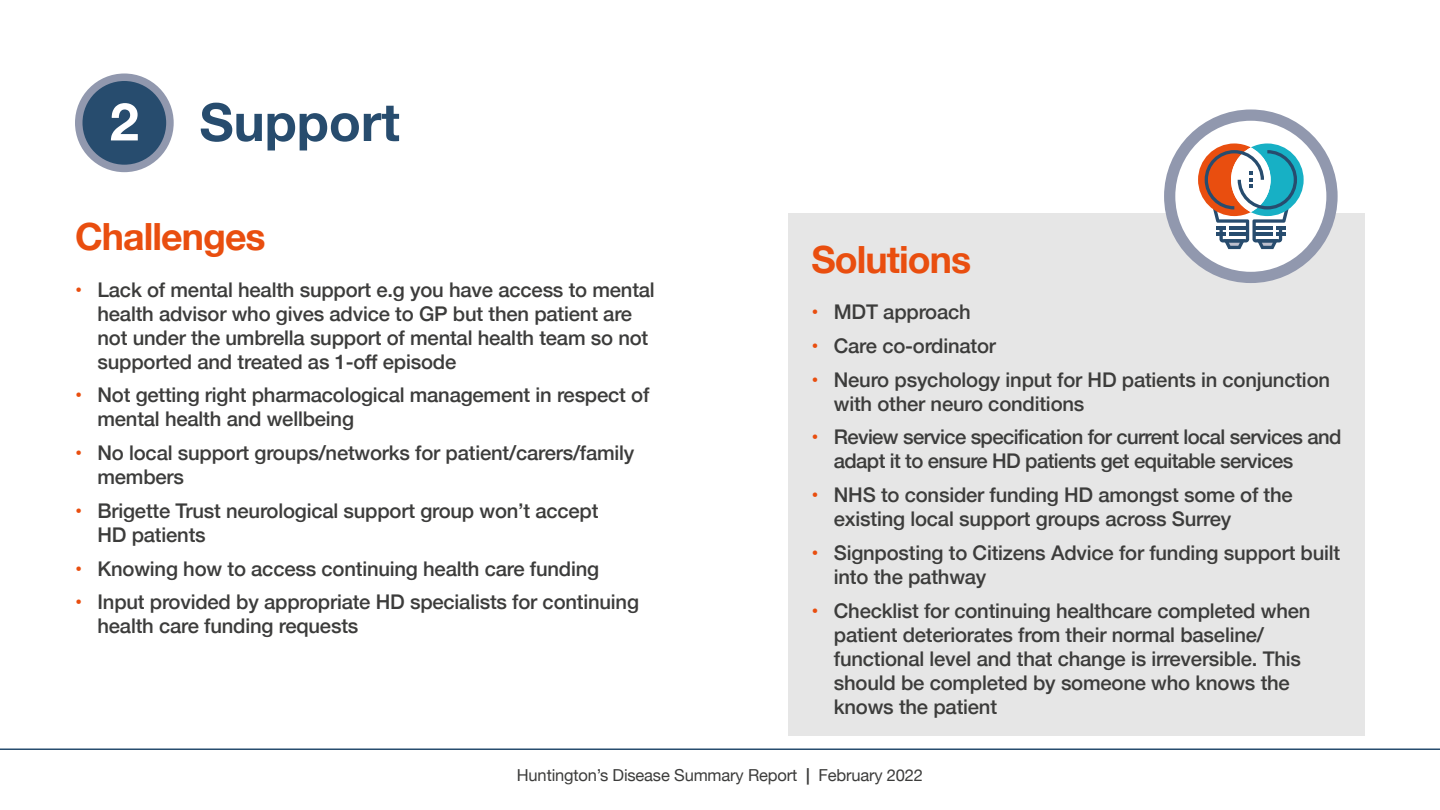
<style>
.page{position:relative;width:1440px;height:810px;background:#fff}
.page>*{position:absolute;margin:0;border:0;box-sizing:border-box;transform-origin:0 0}
.t1{font:700 52.5px "Helvetica Neue";color:#274c6e}
.t2{font:700 37.5px "Helvetica Neue";letter-spacing:-.025em;color:#e94e0f}
.t3{font:500 20.25px/24px "Helvetica Neue";letter-spacing:-.01em;color:#3c3c3b}
.t4{font:500 20.25px/24px "Helvetica Neue";letter-spacing:-.03em;color:#3c3c3b}
.t5{font:16.5px "Helvetica Neue";letter-spacing:-.01em;color:#3c3c3b}
.s1{font-size:52.35px;color:#fff}
.s2{font-weight:700;color:#e94e0f}
.s3{font-weight:700}
</style>
<div class="page">
<div style="left:789px;top:214px;width:576px;height:522px;background:#e6e6e6"></div>
<div style="left:79px;top:77px;width:91px;height:91px;background:#274c6e;border-radius:50%"></div>
<div style="left:75px;top:73px;width:99px;height:99px;border:8px solid #9198ae;border-radius:50%"></div>
<svg style="left:1170px;top:115px;width:162px;height:162px"></svg>
<div style="left:1164px;top:109px;width:174px;height:174px;border:11px solid #9198ae;border-radius:50%"></div>
<svg style="left:1198px;top:143px;width:106px;height:106px"></svg>
<hr style="left:0;top:748px;width:1440px;height:2px;background:#274c6e">
<h1 class="t1" style="left:110px;top:81px;width:292px"><span class="s1">2</span> Support</h1>
<h2 class="t2" style="left:75px;top:207px;width:192px">Challenges</h2>
<p class="t3" style="left:97px;top:276px;width:559px;text-indent:-22px"><span class="s2">•</span> Lack of mental health support e.g you have access to mental health advisor who gives advice to GP but then patient are not under the umbrella support of mental health team so not supported and treated as 1-off episode</p>
<p class="t3" style="left:97px;top:382px;width:553px;text-indent:-22px"><span class="s2">•</span> Not getting right pharmacological management in respect of mental health and wellbeing</p>
<p class="t3" style="left:97px;top:439px;width:538px;text-indent:-22px"><span class="s2">•</span> No local support groups/networks for patient/carers/family members</p>
<p class="t3" style="left:97px;top:497px;width:503px;text-indent:-22px"><span class="s2">•</span> Brigette Trust neurological support group won’t accept<br>HD patients</p>
<p class="t3" style="left:75px;top:555px;width:526px"><span class="s2">•</span> Knowing how to access continuing health care funding</p>
<p class="t3" style="left:97px;top:589px;width:543px;text-indent:-22px"><span class="s2">•</span> Input provided by appropriate HD specialists for continuing health care funding requests</p>
<h2 class="t2" style="left:811px;top:230px;width:161px">Solutions</h2>
<p class="t3" style="left:811px;top:298px;width:161px"><span class="s2">•</span> MDT approach</p>
<p class="t3" style="left:811px;top:332px;width:186px"><span class="s2">•</span> Care co-ordinator</p>
<p class="t3" style="left:834px;top:366px;width:498px;text-indent:-22px"><span class="s2">•</span> Neuro psychology input for HD patients in conjunction with other neuro conditions</p>
<p class="t4" style="left:834px;top:424px;width:509px;text-indent:-22px"><span class="s2">•</span> Review service specification for current local services and adapt it to ensure HD patients get equitable services</p>
<p class="t3" style="left:834px;top:481px;width:461px;text-indent:-22px"><span class="s2">•</span> NHS to consider funding HD amongst some of the existing local support groups across Surrey</p>
<p class="t3" style="left:834px;top:539px;width:508px;text-indent:-22px"><span class="s2">•</span> Signposting to Citizens Advice for funding support built into the pathway</p>
<p class="t3" style="left:834px;top:597px;width:478px;text-indent:-22px"><span class="s2">•</span> Checklist for continuing healthcare completed when patient deteriorates from their normal baseline/ functional level and that change is irreversible. This should be completed by someone who knows the knows the patient</p>
<p class="t5" style="left:517px;top:763px;width:408px">Huntington’s Disease Summary Report <span class="s3">|</span> February 2022</p>
</div>
